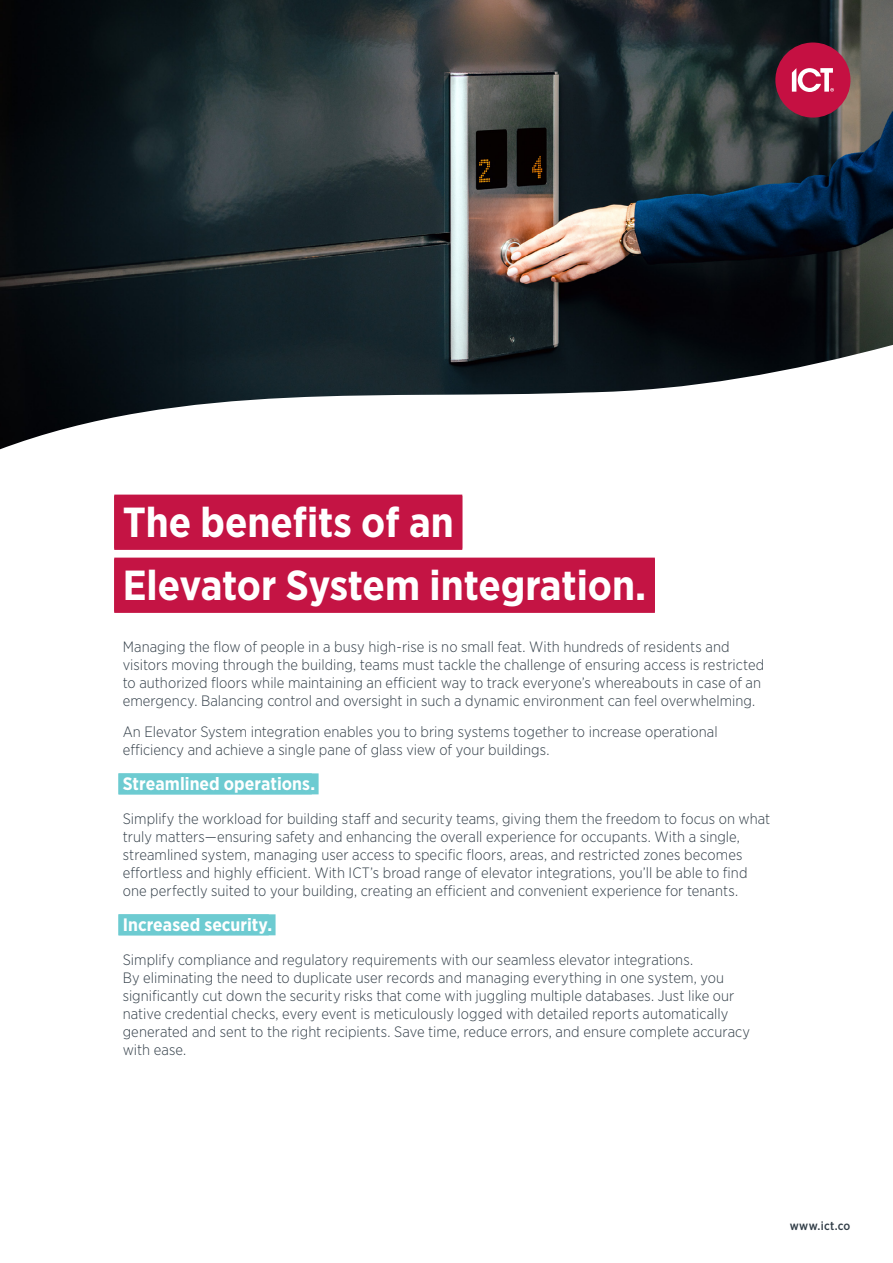
<style>
.page{position:relative;width:893px;height:1263px;background:#fff}
.page>*{position:absolute;margin:0;border:0;box-sizing:border-box;transform-origin:0 0}
.Chapter_Heading_Red_Para_Rule{font:700 42px "Gotham Narrow";color:#fff}
.Feature_Heading_White_with_Aqua_Backgrou{font:700 18px "Gotham Narrow";letter-spacing:.005em;color:#fff}
.Feature_Body_Text{font:300 15px/18px "Gotham Narrow";letter-spacing:.005em;color:#323e48}
.Feature_Body_Text-2{font:500 12px "Gotham Narrow";letter-spacing:.025em;color:#323e48}
</style>
<div class="page">
<img style="left:0;top:0;width:893px;height:936px">
<div style="left:114px;top:495px;width:348px;height:54px;background:#c41444"></div>
<div style="left:114px;top:558px;width:541px;height:54px;background:#c41444"></div>
<div style="left:775px;top:43px;width:75px;height:75px;background:#c51042;border-radius:50%"></div>
<svg style="left:792px;top:68px;width:42px;height:24px"></svg>
<div style="left:118px;top:773px;width:201px;height:21px;background:#6dcbd1"></div>
<div style="left:118px;top:914px;width:158px;height:21px;background:#6dcbd1"></div>
<svg style="left:0;top:341px;width:893px;height:117px"></svg>
<p class="Chapter_Heading_Red_Para_Rule" style="left:123px;top:495px;width:333px">The benefits of an</p>
<p class="Chapter_Heading_Red_Para_Rule" style="left:123px;top:558px;width:525px">Elevator System integration.</p>
<p class="Feature_Body_Text" style="left:123px;top:637px;width:643px">Managing the flow of people in a busy high-rise is no small feat. With hundreds of residents and visitors moving through the building, teams must tackle the challenge of ensuring access is restricted to authorized floors while maintaining an efficient way to track everyone’s whereabouts in case of an emergency. Balancing control and oversight in such a dynamic environment can feel overwhelming.</p>
<p class="Feature_Body_Text" style="left:123px;top:722px;width:596px">An Elevator System integration enables you to bring systems together to increase operational efficiency and achieve a single pane of glass view of your buildings.</p>
<p class="Feature_Heading_White_with_Aqua_Backgrou" style="left:123px;top:772px;width:194px">Streamlined operations.</p>
<p class="Feature_Body_Text" style="left:123px;top:809px;width:649px">Simplify the workload for building staff and security teams, giving them the freedom to focus on what truly matters—ensuring safety and enhancing the overall experience for occupants. With a single, streamlined system, managing user access to specific floors, areas, and restricted zones becomes effortless and highly efficient. With ICT’s broad range of elevator integrations, you’ll be able to find one perfectly suited to your building, creating an efficient and convenient experience for tenants.</p>
<p class="Feature_Heading_White_with_Aqua_Backgrou" style="left:123px;top:913px;width:151px">Increased security.</p>
<p class="Feature_Body_Text" style="left:123px;top:950px;width:629px">Simplify compliance and regulatory requirements with our seamless elevator integrations.<br>By eliminating the need to duplicate user records and managing everything in one system, you significantly cut down the security risks that come with juggling multiple databases. Just like our native credential checks, every event is meticulously logged with detailed reports automatically generated and sent to the right recipients. Save time, reduce errors, and ensure complete accuracy with ease.</p>
<p class="Feature_Body_Text-2" style="left:790px;top:1218px;width:62px">www.ict.co</p>
</div>
